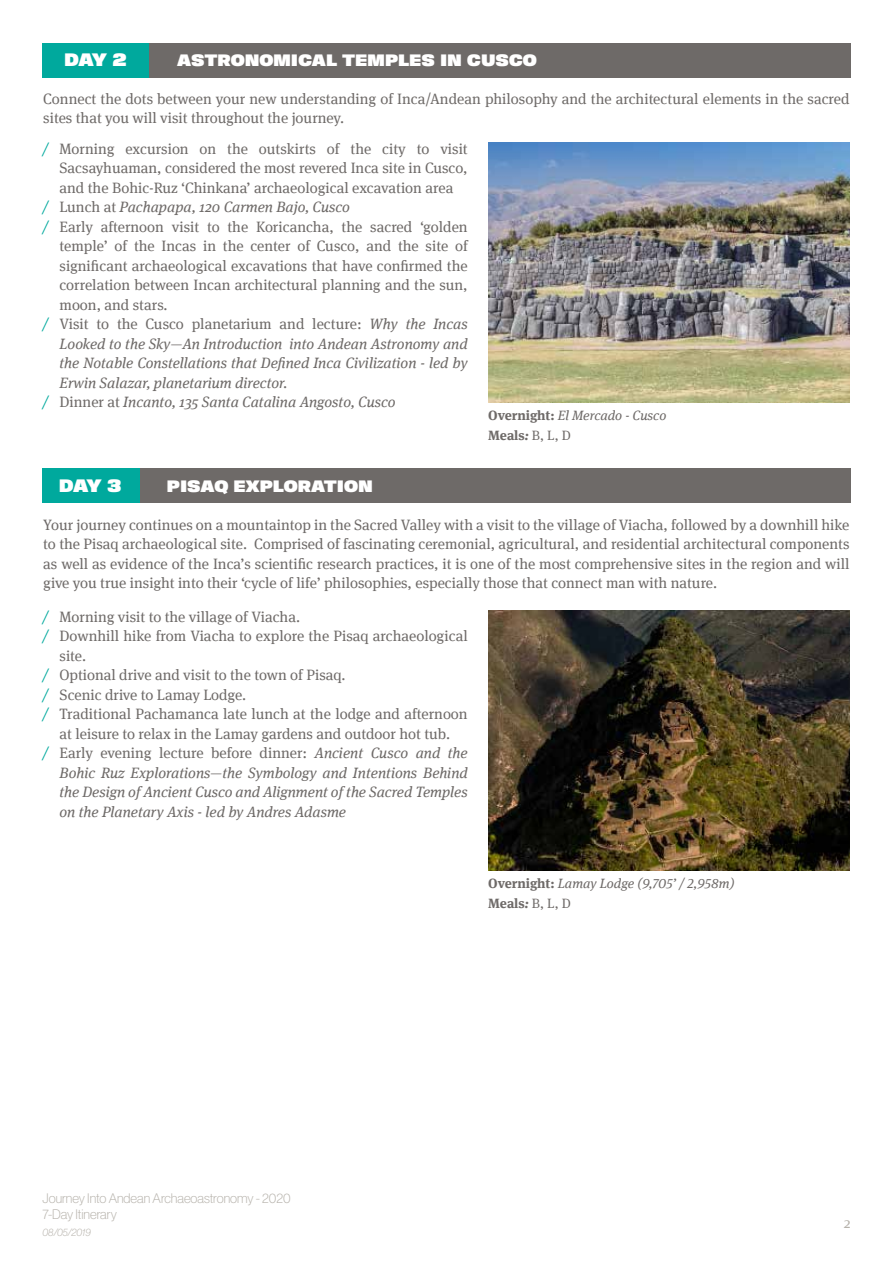
<style>
.page{position:relative;width:893px;height:1263px;background:#fff}
.page>*{position:absolute;margin:0;border:0;box-sizing:border-box;transform-origin:0 0}
.t1{font:18px "ATC Duel V8";letter-spacing:-.065em;color:#fff}
.t2{font:16.5px "ATC Duel V8";color:#fff}
.t3{font:15px/19.5px "Meta Serif";color:#6e6a68}
.t4{font:italic 15px "Meta Serif";color:#6e6a68}
.t5{font:15px "Meta Serif";color:#b6b2ab}
.t6{font:italic 13.5px "Meta Serif Lf";color:#6e6a68}
.t7{font:100 13.5px/16.5px "Haas Grot Disp 35";color:#b6b2ab}
.t8{font:700 13.5px "Meta Serif";color:#6e6a68}
.t9{font:italic 100 10.5px "Haas Grot Disp 36";color:#b6b2ab}
.s1{font-style:italic;color:#00a99d}
.s2{color:#00a99d}
.s3{font-style:normal}
.s4{font-style:italic}
.s5{font-family:"Meta Serif";font-weight:700;font-style:normal}
.s6{font-family:"Meta Serif Lf";font-style:italic}
.s7{font-weight:400}
</style>
<div class="page">
<div style="left:43px;top:469px;width:807px;height:34px;background:#6e6a68"></div>
<div style="left:43px;top:469px;width:97px;height:34px;background:#00a99d"></div>
<div style="left:43px;top:43px;width:808px;height:34px;background:#6e6a68"></div>
<div style="left:43px;top:43px;width:106px;height:34px;background:#00a99d"></div>
<img style="left:488px;top:143px;width:362px;height:259px">
<img style="left:488px;top:611px;width:362px;height:259px">
<p class="t1" style="left:64px;top:49px;width:64px">DAY 2</p>
<p class="t2" style="left:177px;top:50px;width:361px">ASTRONOMICAL TEMPLES IN CUSCO</p>
<p class="t3" style="left:43px;top:89px;width:808px">Connect the dots between your new understanding of Inca/Andean philosophy and the architectural elements in the sacred sites that you will visit throughout the journey.</p>
<p class="t3" style="left:43px;top:139px;width:427px"><span class="s1">/</span> Morning excursion on the outskirts of the city to visit</p>
<p class="t3" style="left:60px;top:158px;width:410px">Sacsayhuaman, considered the most revered Inca site in Cusco,</p>
<p class="t3" style="left:60px;top:178px;width:395px">and the Bohic-Ruz ‘Chinkana’ archaeological excavation area</p>
<p class="t4" style="left:43px;top:198px;width:309px"><span class="s2">/</span> <span class="s3">Lunch at</span> Pachapapa, 120 Carmen Bajo, Cusco</p>
<p class="t3" style="left:43px;top:217px;width:427px"><span class="s1">/</span> Early afternoon visit to the Koricancha, the sacred ‘golden</p>
<p class="t3" style="left:60px;top:236px;width:410px">temple’ of the Incas in the center of Cusco, and the site of</p>
<p class="t3" style="left:60px;top:256px;width:410px">significant archaeological excavations that have confirmed the</p>
<p class="t3" style="left:60px;top:275px;width:410px">correlation between Incan architectural planning and the sun,</p>
<p class="t3" style="left:60px;top:295px;width:110px">moon, and stars.</p>
<p class="t3" style="left:43px;top:314px;width:427px"><span class="s1">/</span> Visit to the Cusco planetarium and lecture: <span class="s4">Why the Incas</span></p>
<p class="t4" style="left:60px;top:335px;width:410px">Looked to the Sky—An Introduction into Andean Astronomy and</p>
<p class="t4" style="left:60px;top:354px;width:410px">the Notable Constellations that Defined Inca Civilization - led by</p>
<p class="t4" style="left:60px;top:374px;width:229px">Erwin Salazar, planetarium director.</p>
<p class="t4" style="left:43px;top:393px;width:355px"><span class="s2">/</span> <span class="s3">Dinner at</span> Incanto, 135 Santa Catalina Angosto, Cusco</p>
<p class="t1" style="left:59px;top:474px;width:64px">DAY 3</p>
<p class="t2" style="left:167px;top:476px;width:207px">PISAQ EXPLORATION</p>
<p class="t6" style="left:488px;top:408px;width:180px"><span class="s5">Overnight:</span> El Mercado - Cusco</p>
<p class="t8" style="left:488px;top:427px;width:84px">Meals<span class="s6">:</span> <span class="s7">B, L, D</span></p>
<p class="t3" style="left:43px;top:515px;width:808px;text-align:justify">Your journey continues on a mountaintop in the Sacred Valley with a visit to the village of Viacha, followed by a downhill hike to the Pisaq archaeological site. Comprised of fascinating ceremonial, agricultural, and residential architectural components as well as evidence of the Inca’s scientific research practices, it is one of the most comprehensive sites in the region and will give you true insight into their ‘cycle of life’ philosophies, especially those that connect man with nature.</p>
<p class="t3" style="left:43px;top:607px;width:259px"><span class="s1">/</span> Morning visit to the village of Viacha.</p>
<p class="t3" style="left:43px;top:626px;width:427px"><span class="s1">/</span> Downhill hike from Viacha to explore the Pisaq archaeological</p>
<p class="t3" style="left:60px;top:646px;width:28px">site.</p>
<p class="t3" style="left:43px;top:665px;width:305px"><span class="s1">/</span> Optional drive and visit to the town of Pisaq.</p>
<p class="t3" style="left:43px;top:685px;width:205px"><span class="s1">/</span> Scenic drive to Lamay Lodge.</p>
<p class="t3" style="left:43px;top:704px;width:427px"><span class="s1">/</span> Traditional Pachamanca late lunch at the lodge and afternoon</p>
<p class="t3" style="left:60px;top:724px;width:392px">at leisure to relax in the Lamay gardens and outdoor hot tub.</p>
<p class="t3" style="left:43px;top:743px;width:427px"><span class="s1">/</span> Early evening lecture before dinner: <span class="s4">Ancient Cusco and the</span></p>
<p class="t4" style="left:60px;top:764px;width:410px">Bohic Ruz Explorations—the Symbology and Intentions Behind</p>
<p class="t4" style="left:60px;top:783px;width:410px">the Design of Ancient Cusco and Alignment of the Sacred Temples</p>
<p class="t4" style="left:60px;top:803px;width:288px">on the Planetary Axis - led by Andres Adasme</p>
<p class="t6" style="left:488px;top:876px;width:248px"><span class="s5">Overnight:</span> Lamay Lodge (9,705’ / 2,958m)</p>
<p class="t8" style="left:488px;top:894px;width:84px">Meals<span class="s6">:</span> <span class="s7">B, L, D</span></p>
<p class="t7" style="left:43px;top:1190px;width:250px">Journey Into Andean Archaeoastronomy - 2020<br>7-Day Itinerary</p>
<p class="t9" style="left:43px;top:1226px;width:50px">08/05/2019</p>
<p class="t5" style="left:844px;top:1214px;width:8px">2</p>
</div>
